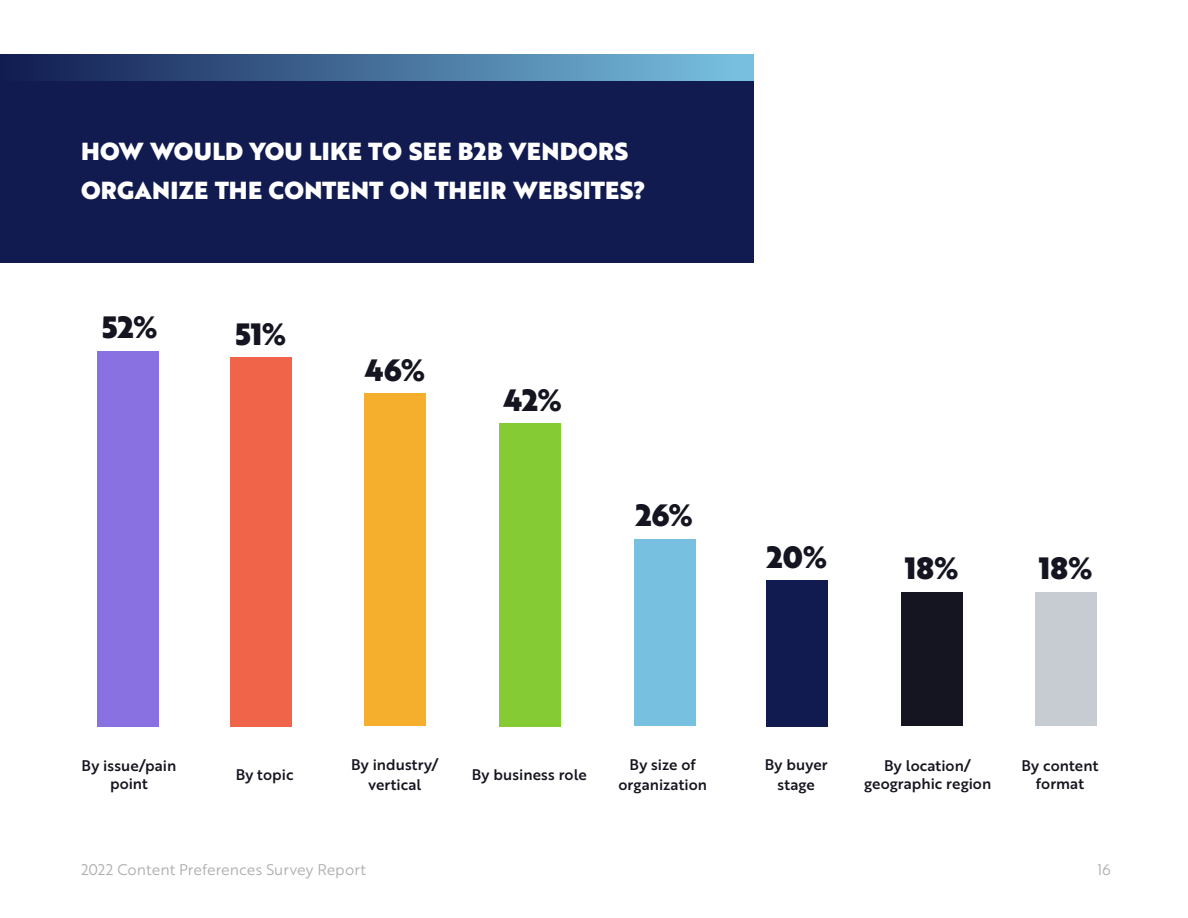
<style>
.page{position:relative;width:1188px;height:918px;background:#fff}
.page>*{position:absolute;margin:0;border:0;box-sizing:border-box;transform-origin:0 0}
.t1{font:30px "Brother 1816 Black";color:#151521}
.t2{font:24px/39px "Brother 1816 Black";letter-spacing:.01em;color:#fff}
.t3{font:15px/18px "Brother 1816 Medium";letter-spacing:.005em;color:#151521;text-align:center}
.t4{font:15px "Brother 1816 Book";letter-spacing:.005em;color:#adadb1}
</style>
<div class="page">
<div style="left:0;top:54px;width:754px;height:49px;background:linear-gradient(to right,#111b50,#7ac2e2)"></div>
<div style="left:0;top:81px;width:754px;height:182px;background:#111b50"></div>
<div style="left:1035px;top:592px;width:62px;height:134px;background:#c6ccd1"></div>
<div style="left:901px;top:592px;width:61px;height:134px;background:#151521"></div>
<div style="left:766px;top:581px;width:61px;height:146px;background:#111b50"></div>
<div style="left:634px;top:539px;width:62px;height:187px;background:#78c0e0"></div>
<div style="left:500px;top:423px;width:61px;height:304px;background:#85cb33"></div>
<div style="left:364px;top:393px;width:62px;height:333px;background:#f6ae2d"></div>
<div style="left:230px;top:357px;width:62px;height:370px;background:#f06449"></div>
<div style="left:98px;top:351px;width:61px;height:376px;background:#8a71e2"></div>
<h2 class="t2" style="left:81px;top:131px;width:566px">HOW WOULD YOU LIKE TO SEE B2B VENDORS<br>ORGANIZE THE CONTENT ON THEIR WEBSITES?</h2>
<h1 class="t1" style="left:102px;top:304px;width:57px">52%</h1>
<h1 class="t1" style="left:235px;top:311px;width:53px">51%</h1>
<h1 class="t1" style="left:365px;top:347px;width:62px">46%</h1>
<h1 class="t1" style="left:503px;top:377px;width:60px">42%</h1>
<h1 class="t1" style="left:635px;top:492px;width:59px">26%</h1>
<h1 class="t1" style="left:767px;top:534px;width:62px">20%</h1>
<h1 class="t1" style="left:905px;top:545px;width:55px">18%</h1>
<h1 class="t1" style="left:1039px;top:545px;width:55px">18%</h1>
<p class="t3" style="left:82px;top:756px;width:96px">By issue/pain point</p>
<p class="t3" style="left:236px;top:765px;width:59px">By topic</p>
<p class="t3" style="left:351px;top:755px;width:89px;line-height:19.5px">By industry/ vertical</p>
<p class="t3" style="left:472px;top:765px;width:116px">By business role</p>
<p class="t3" style="left:618px;top:755px;width:90px;line-height:19.5px">By size of organization</p>
<p class="t3" style="left:765px;top:755px;width:64px;line-height:19.5px">By buyer stage</p>
<p class="t3" style="left:864px;top:756px;width:129px">By location/ geographic region</p>
<p class="t3" style="left:1022px;top:756px;width:78px">By content format</p>
<p class="t4" style="left:81px;top:858px;width:287px">2022 Content Preferences Survey Report</p>
<p class="t4" style="left:1097px;top:858px;width:15px">16</p>
</div>
